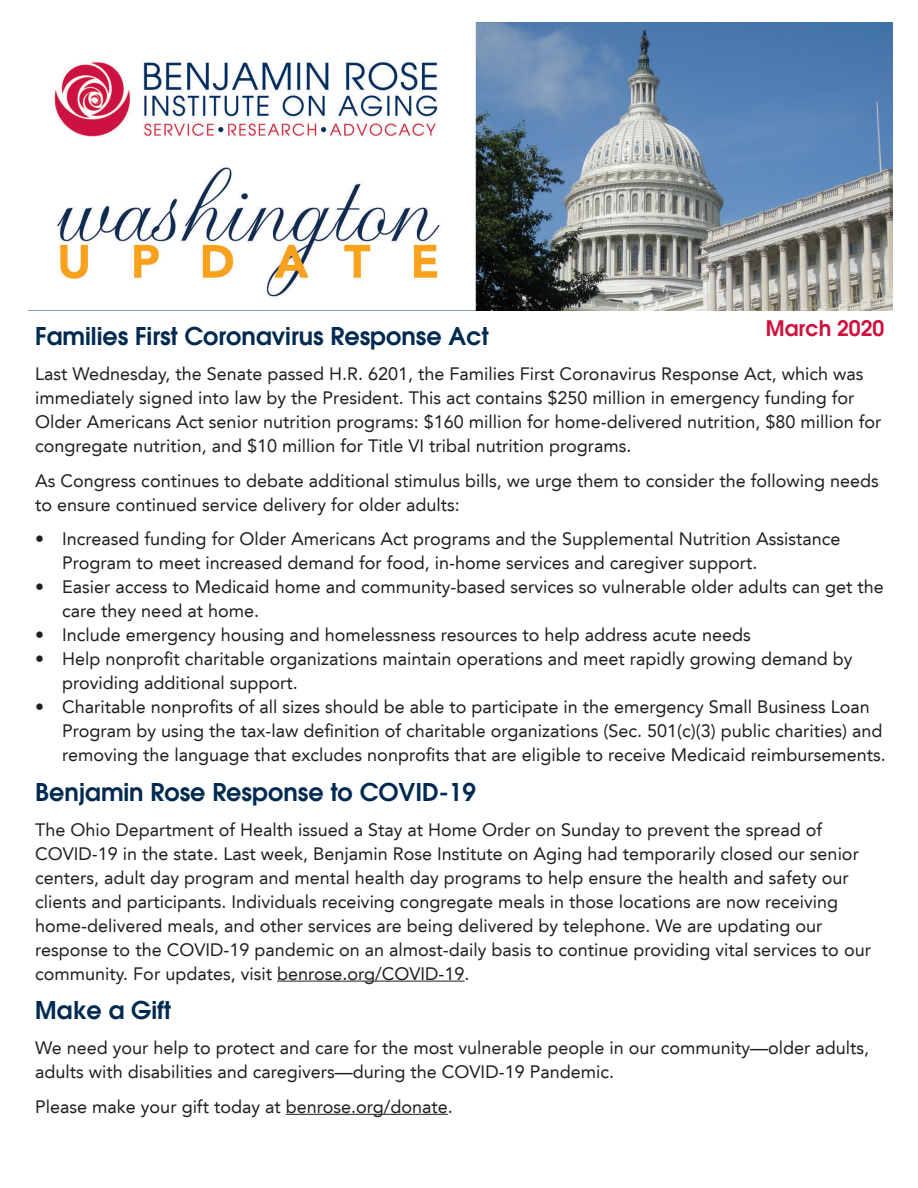
<style>
.page{position:relative;width:918px;height:1188px;background:#fff}
.page>*{position:absolute;margin:0;border:0;box-sizing:border-box;transform-origin:0 0}
.Headline{font:600 24px "Avant Garde";color:#002a51}
.t1{font:600 21px "Avant Garde";color:#cd123d}
.t2{font:18px/24px "Avenir LT";color:#231f20}
</style>
<div class="page">
<hr style="left:277px;top:981px;width:188px;height:1px;background:#231f20">
<hr style="left:286px;top:1114px;width:162px;height:1px;background:#231f20">
<img style="left:54px;top:22px;width:838px;height:288px">
<p class="t1" style="left:766px;top:314px;width:120px">March 2020</p>
<p class="Headline" style="left:35px;top:321px;width:455px">Families First Coronavirus Response Act</p>
<p class="t2" style="left:35px;top:362px;width:848px">Last Wednesday, the Senate passed H.R. 6201, the Families First Coronavirus Response Act, which was immediately signed into law by the President. This act contains $250 million in emergency funding for Older Americans Act senior nutrition programs: $160 million for home-delivered nutrition, $80 million for congregate nutrition, and $10 million for Title VI tribal nutrition programs.</p>
<p class="t2" style="left:35px;top:468px;width:845px">As Congress continues to debate additional stimulus bills, we urge them to consider the following needs to ensure continued service delivery for older adults:</p>
<p class="t2" style="left:62px;top:527px;width:780px;text-indent:-27px">• Increased funding for Older Americans Act programs and the Supplemental Nutrition Assistance<br>Program to meet increased demand for food, in-home services and caregiver support.</p>
<p class="t2" style="left:62px;top:575px;width:823px;text-indent:-27px">• Easier access to Medicaid home and community-based services so vulnerable older adults can get the care they need at home.</p>
<p class="t2" style="left:35px;top:623px;width:717px">• Include emergency housing and homelessness resources to help address acute needs</p>
<p class="t2" style="left:62px;top:647px;width:792px;text-indent:-27px">• Help nonprofit charitable organizations maintain operations and meet rapidly growing demand by providing additional support.</p>
<p class="t2" style="left:62px;top:695px;width:825px;text-indent:-27px">• Charitable nonprofits of all sizes should be able to participate in the emergency Small Business Loan<br>Program by using the tax-law definition of charitable organizations (Sec. 501(c)(3) public charities) and removing the language that excludes nonprofits that are eligible to receive Medicaid reimbursements.</p>
<p class="Headline" style="left:35px;top:777px;width:442px">Benjamin Rose Response to COVID-19</p>
<p class="t2" style="left:35px;top:818px;width:837px">The Ohio Department of Health issued a Stay at Home Order on Sunday to prevent the spread of COVID-19 in the state. Last week, Benjamin Rose Institute on Aging had temporarily closed our senior centers, adult day program and mental health day programs to help ensure the health and safety our clients and participants. Individuals receiving congregate meals in those locations are now receiving home-delivered meals, and other services are being delivered by telephone. We are updating our response to the COVID-19 pandemic on an almost-daily basis to continue providing vital services to our community. For updates, visit benrose.org/COVID-19.</p>
<p class="Headline" style="left:35px;top:995px;width:137px">Make a Gift</p>
<p class="t2" style="left:35px;top:1036px;width:836px">We need your help to protect and care for the most vulnerable people in our community—older adults, adults with disabilities and caregivers—during the COVID-19 Pandemic.</p>
<p class="t2" style="left:35px;top:1095px;width:419px">Please make your gift today at benrose.org/donate.</p>
</div>
